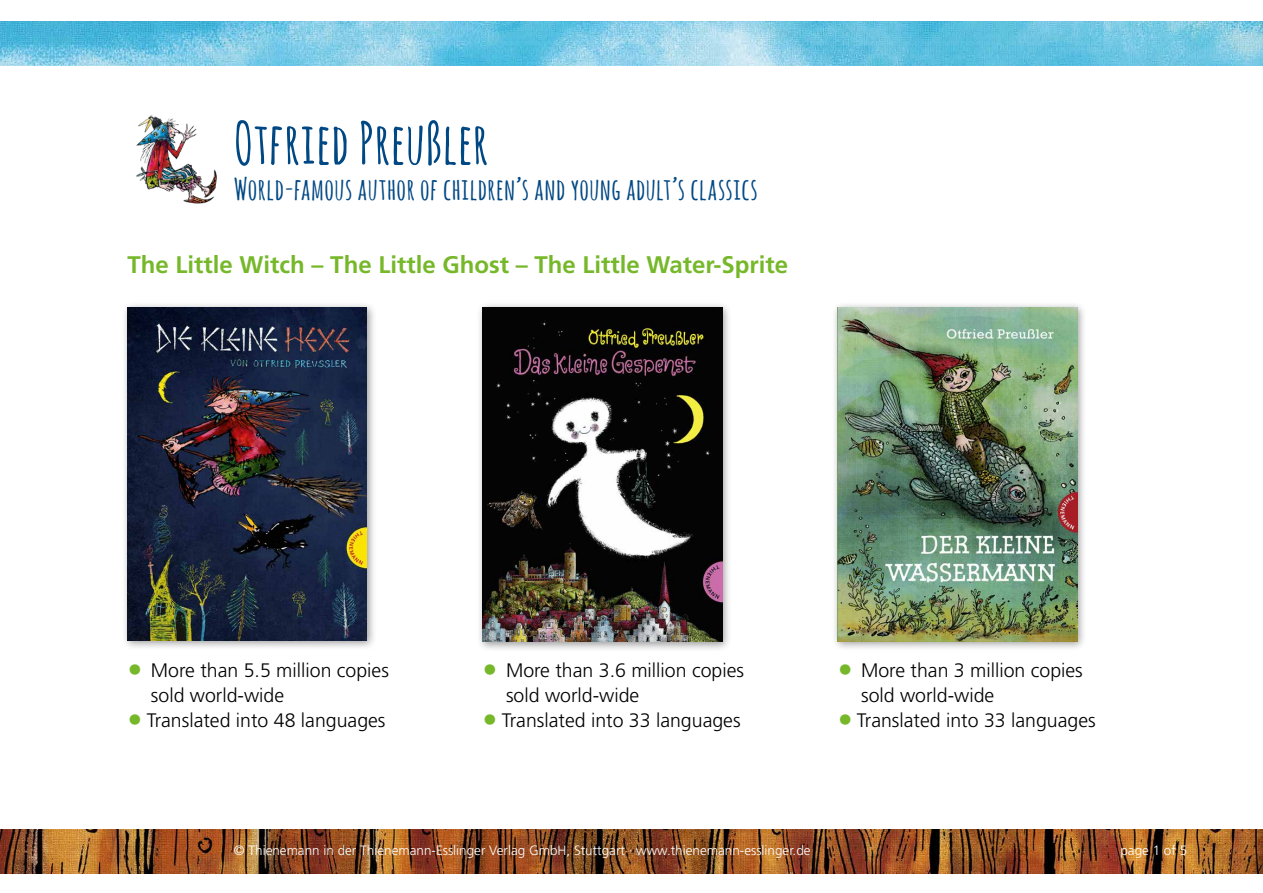
<style>
.page{position:relative;width:1263px;height:893px;background:#fff}
.page>*{position:absolute;margin:0;border:0;box-sizing:border-box;transform-origin:0 0}
.t1{font:700 57px "Amatic SC";letter-spacing:.01em;color:#004884}
.t2{font:700 30px "Amatic SC";letter-spacing:.01em;color:#004884}
.t3{font:700 24px "Frutiger LT Std";color:#76b82a}
.t4{font:300 19.5px/24.8px "Frutiger LT Std";color:#000}
.t5{font:300 13.5px "Frutiger LT Std";color:#fff}
.s1{font-size:30px;color:#76b82a}
</style>
<div class="page">
<img style="left:0;top:21px;width:1263px;height:45px">
<img style="left:0;top:829px;width:1263px;height:45px">
<img style="left:136px;top:115px;width:81px;height:89px">
<div style="left:121px;top:301px;width:256px;height:350px;background:#000;opacity:.4"></div>
<img style="left:128px;top:307px;width:239px;height:334px">
<div style="left:832px;top:301px;width:255px;height:351px;background:#000;opacity:.4"></div>
<img style="left:838px;top:307px;width:239px;height:334px">
<div style="left:476px;top:301px;width:256px;height:351px;background:#000;opacity:.4"></div>
<img style="left:483px;top:307px;width:239px;height:335px">
<h1 class="t1" style="left:234px;top:102px;width:256px">Otfried Preußler</h1>
<h2 class="t2" style="left:234px;top:168px;width:525px">World-famous author of children’s and young adult’s classics</h2>
<p class="t3" style="left:128px;top:251px;width:662px">The Little Witch – The Little Ghost – The Little Water-Sprite</p>
<p class="t4" style="left:151px;top:658px;width:240px;text-indent:-23px"><span class="s1">•</span> More than 5.5 million copies sold world-wide</p>
<p class="t4" style="left:128px;top:708px;width:259px"><span class="s1">•</span> Translated into 48 languages</p>
<p class="t4" style="left:506px;top:658px;width:240px;text-indent:-23px"><span class="s1">•</span> More than 3.6 million copies sold world-wide</p>
<p class="t4" style="left:483px;top:708px;width:259px"><span class="s1">•</span> Translated into 33 languages</p>
<p class="t4" style="left:861px;top:658px;width:223px;text-indent:-23px"><span class="s1">•</span> More than 3 million copies sold world-wide</p>
<p class="t4" style="left:838px;top:708px;width:259px"><span class="s1">•</span> Translated into 33 languages</p>
<p class="t5" style="left:234px;top:843px;width:578px">© Thienemann in der Thienemann-Esslinger Verlag GmbH, Stuttgart · www.thienemann-esslinger.de</p>
<p class="t5" style="left:1120px;top:843px;width:68px">page 1 of 5</p>
</div>
